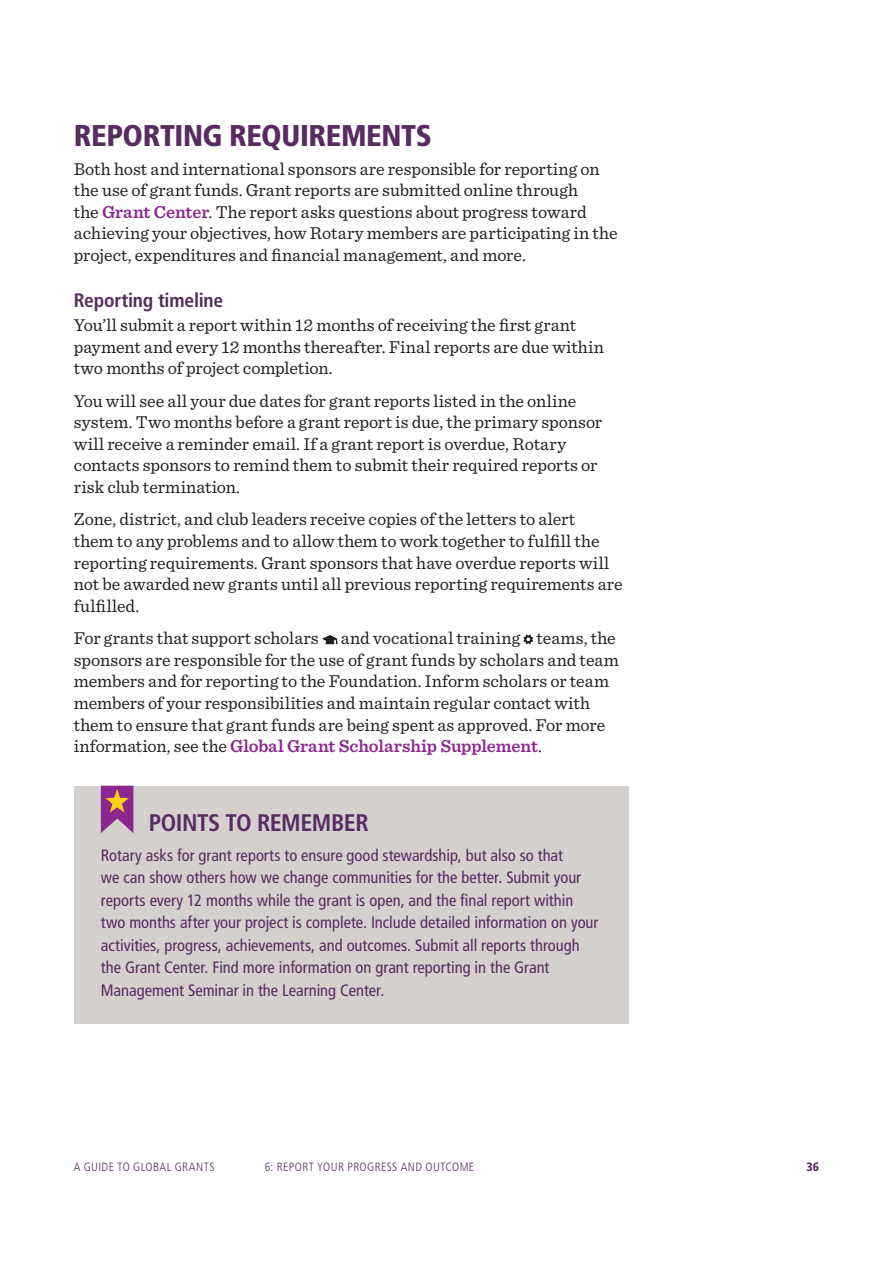
<style>
.page{position:relative;width:893px;height:1263px;background:#fff}
.page>*{position:absolute;margin:0;border:0;box-sizing:border-box;transform-origin:0 0}
.H1-Azure_break{font:900 condensed 30px "Frutiger LT Std";letter-spacing:-.015em;color:#572c5f}
.H2_break{font:700 condensed 24px "Frutiger LT Std";letter-spacing:-.02em;color:#572c5f}
.t1{font:700 condensed 19.5px "Frutiger LT Std";letter-spacing:-.01em;color:#572c5f}
.Body{font:18px/21.6px "Sentinel";color:#231f20}
.Body_in_box{font:condensed 16.5px/22.5px "Frutiger LT Std";color:#572c5f}
.t2{font:300 condensed 12px "Frutiger LT Std";letter-spacing:.035em;color:#572c5f}
.t3{font:900 condensed 12px "Frutiger LT Std";color:#572c5f}
.s1{font-weight:600;color:#8c278f}
</style>
<div class="page">
<svg style="left:322px;top:635px;width:16px;height:9px"></svg>
<svg style="left:523px;top:634px;width:10px;height:10px"></svg>
<div style="left:74px;top:786px;width:554px;height:237px;background:#d3d0ce"></div>
<svg style="left:101px;top:786px;width:32px;height:47px;background:#a55688"></svg>
<p class="H1-Azure_break" style="left:74px;top:118px;width:360px">REPORTING REQUIREMENTS</p>
<p class="Body" style="left:74px;top:157px;width:545px">Both host and international sponsors are responsible for reporting on the use of grant funds. Grant reports are submitted online through<br>the <span class="s1">Grant Center</span>. The report asks questions about progress toward achieving your objectives, how Rotary members are participating in the project, expenditures and financial management, and more.</p>
<h3 class="t1" style="left:74px;top:288px;width:151px">Reporting timeline</h3>
<p class="Body" style="left:74px;top:313px;width:532px">You’ll submit a report within 12 months of receiving the first grant payment and every 12 months thereafter. Final reports are due within two months of project completion.</p>
<p class="Body" style="left:74px;top:389px;width:530px">You will see all your due dates for grant reports listed in the online system. Two months before a grant report is due, the primary sponsor will receive a reminder email. If a grant report is overdue, Rotary contacts sponsors to remind them to submit their required reports or risk club termination.</p>
<p class="Body" style="left:74px;top:507px;width:550px">Zone, district, and club leaders receive copies of the letters to alert<br>them to any problems and to allow them to work together to fulfill the reporting requirements. Grant sponsors that have overdue reports will not be awarded new grants until all previous reporting requirements are fulfilled.</p>
<p class="Body" style="left:74px;top:626px;width:546px">For grants that support scholars and vocational training teams, the sponsors are responsible for the use of grant funds by scholars and team members and for reporting to the Foundation. Inform scholars or team members of your responsibilities and maintain regular contact with them to ensure that grant funds are being spent as approved. For more information, see the <span class="s1">Global Grant Scholarship Supplement</span>.</p>
<p class="H2_break" style="left:149px;top:808px;width:221px">POINTS TO REMEMBER</p>
<p class="Body_in_box" style="left:101px;top:844px;width:499px">Rotary asks for grant reports to ensure good stewardship, but also so that<br>we can show others how we change communities for the better. Submit your reports every 12 months while the grant is open, and the final report within two months after your project is complete. Include detailed information on your activities, progress, achievements, and outcomes. Submit all reports through the Grant Center. Find more information on grant reporting in the Grant Management Seminar in the Learning Center.</p>
<p class="t2" style="left:74px;top:1160px;width:142px">A GUIDE TO GLOBAL GRANTS</p>
<p class="t2" style="left:265px;top:1160px;width:211px">6: REPORT YOUR PROGRESS AND OUTCOME</p>
<p class="t3" style="left:806px;top:1159px;width:14px">36</p>
</div>
